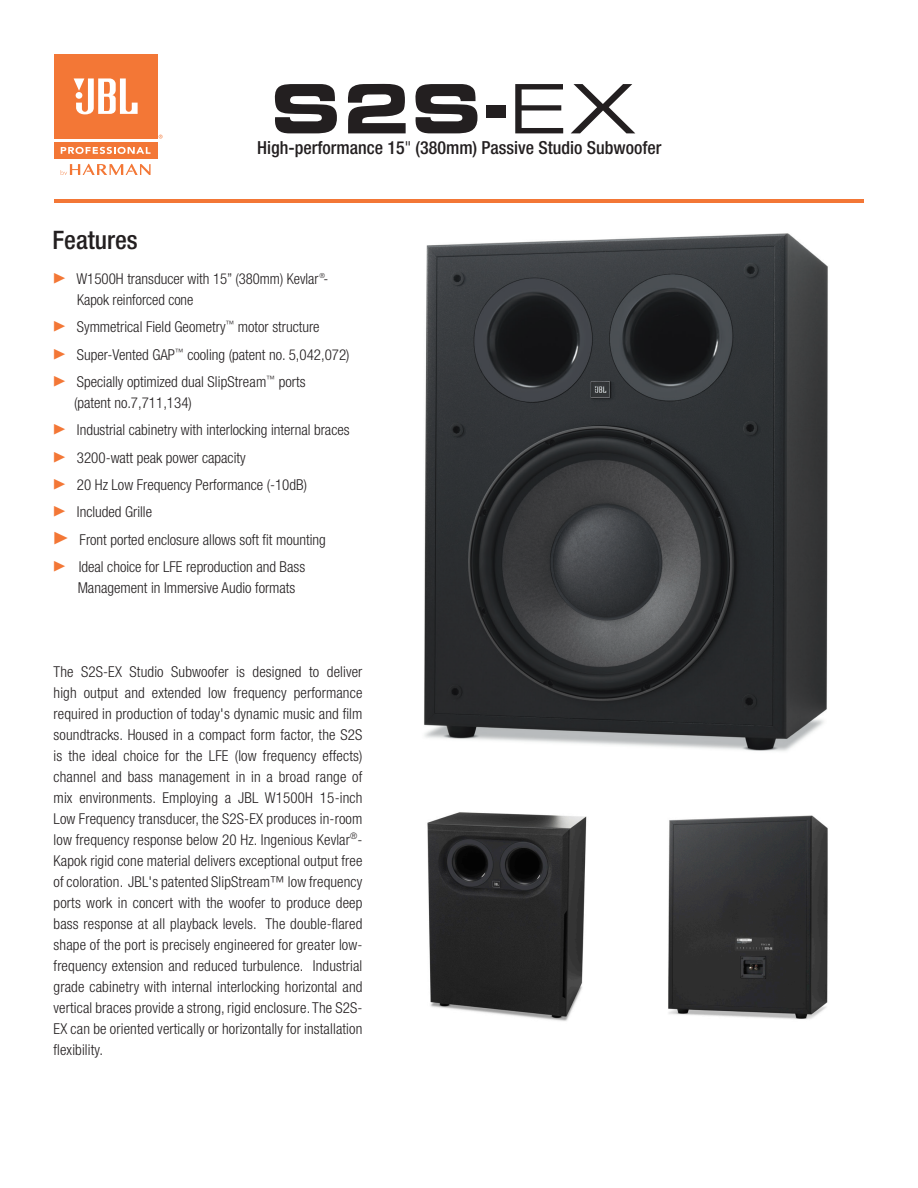
<style>
.page{position:relative;width:918px;height:1188px;background:#fff}
.page>*{position:absolute;margin:0;border:0;box-sizing:border-box;transform-origin:0 0}
.t1{font:700 70.5px "Eddmond";color:#231f20}
.t2{font:500 condensed 25.5px "Helvetica Neue LT Std";color:#231f20}
.t3{font:500 condensed 18px "Helvetica Neue LT Std";color:#231f20}
.t4{font:300 condensed 15px/21px "Helvetica Neue LT Std";color:#231f20}
.s1{font-weight:400}
.s2{font-weight:300}
.s3{font-family:"Minion Pro";font-weight:400;font-stretch:normal;font-size:22.5px;color:#f37736}
.s4{font-family:"Minion Pro";font-weight:400;font-stretch:normal;font-size:27px;color:#f37736}
</style>
<div class="page">
<hr style="left:54px;top:200px;width:810px;height:3px;background:#f37736">
<img style="left:424px;top:233px;width:404px;height:518px">
<img style="left:668px;top:815px;width:160px;height:204px">
<img style="left:427px;top:812px;width:160px;height:209px">
<svg style="left:159px;top:135px;width:4px;height:4px"></svg>
<svg style="left:61px;top:164px;width:90px;height:11px"></svg>
<div style="left:54px;top:142px;width:103px;height:17px;background:#f37736"></div>
<svg style="left:61px;top:147px;width:90px;height:7px"></svg>
<div style="left:54px;top:54px;width:103px;height:85px;background:#f37736"></div>
<svg style="left:74px;top:78px;width:64px;height:36px"></svg>
<p class="t1" style="left:270px;top:62px;width:368px">S2S-<span class="s1">EX</span></p>
<p class="t3" style="left:257px;top:137px;width:406px">High-performance 15<span class="s2">"</span> (380mm) Passive Studio Subwoofer</p>
<p class="t2" style="left:52px;top:225px;width:87px">Features</p>
<p class="t4" style="left:77px;top:268px;width:253px;text-indent:-25px"><span class="s3">▶</span> W1500H transducer with 15” (380mm) Kevlar<sup>®</sup>-<br>Kapok reinforced cone</p>
<p class="t4" style="left:52px;top:316px;width:269px"><span class="s3">▶</span> Symmetrical Field Geometry<sup>™</sup> motor structure</p>
<p class="t4" style="left:52px;top:344px;width:299px"><span class="s3">▶</span> Super-Vented GAP<sup>™</sup> cooling (patent no. 5,042,072)</p>
<p class="t4" style="left:74px;top:371px;width:233px;text-indent:-22px"><span class="s3">▶</span> Specially optimized dual SlipStream<sup>™</sup> ports (patent no.7,711,134)</p>
<p class="t4" style="left:52px;top:419px;width:299px"><span class="s3">▶</span> Industrial cabinetry with interlocking internal braces</p>
<p class="t4" style="left:52px;top:447px;width:195px"><span class="s3">▶</span> 3200-watt peak power capacity</p>
<p class="t4" style="left:52px;top:474px;width:256px"><span class="s3">▶</span> 20 Hz Low Frequency Performance (-10dB)</p>
<p class="t4" style="left:52px;top:502px;width:101px"><span class="s3">▶</span> Included Grille</p>
<p class="t4" style="left:52px;top:529px;width:275px"><span class="s4">▶</span> Front ported enclosure allows soft fit mounting</p>
<p class="t4" style="left:78px;top:556px;width:229px;text-indent:-25px"><span class="s3">▶</span> Ideal choice for LFE reproduction and Bass<br>Management in Immersive Audio formats</p>
<p class="t4" style="left:54px;top:661px;width:310px;text-align:justify">The S2S-EX Studio Subwoofer is designed to deliver high output and extended low frequency performance required in production of today's dynamic music and film soundtracks. Housed in a compact form factor, the S2S is the ideal choice for the LFE (low frequency effects) channel and bass management in in a broad range of mix environments. Employing a JBL W1500H 15-inch Low Frequency transducer, the S2S-EX produces in-room low frequency response below 20 Hz. Ingenious Kevlar<sup>®</sup>- Kapok rigid cone material delivers exceptional output free of coloration. JBL's patented SlipStream™ low frequency ports work in concert with the woofer to produce deep bass response at all playback levels. The double-flared shape of the port is precisely engineered for greater low&shy;frequency extension and reduced turbulence. Industrial grade cabinetry with internal interlocking horizontal and vertical braces provide a strong, rigid enclosure. The S2S-EX can be oriented vertically or horizontally for installation flexibility.</p>
</div>
